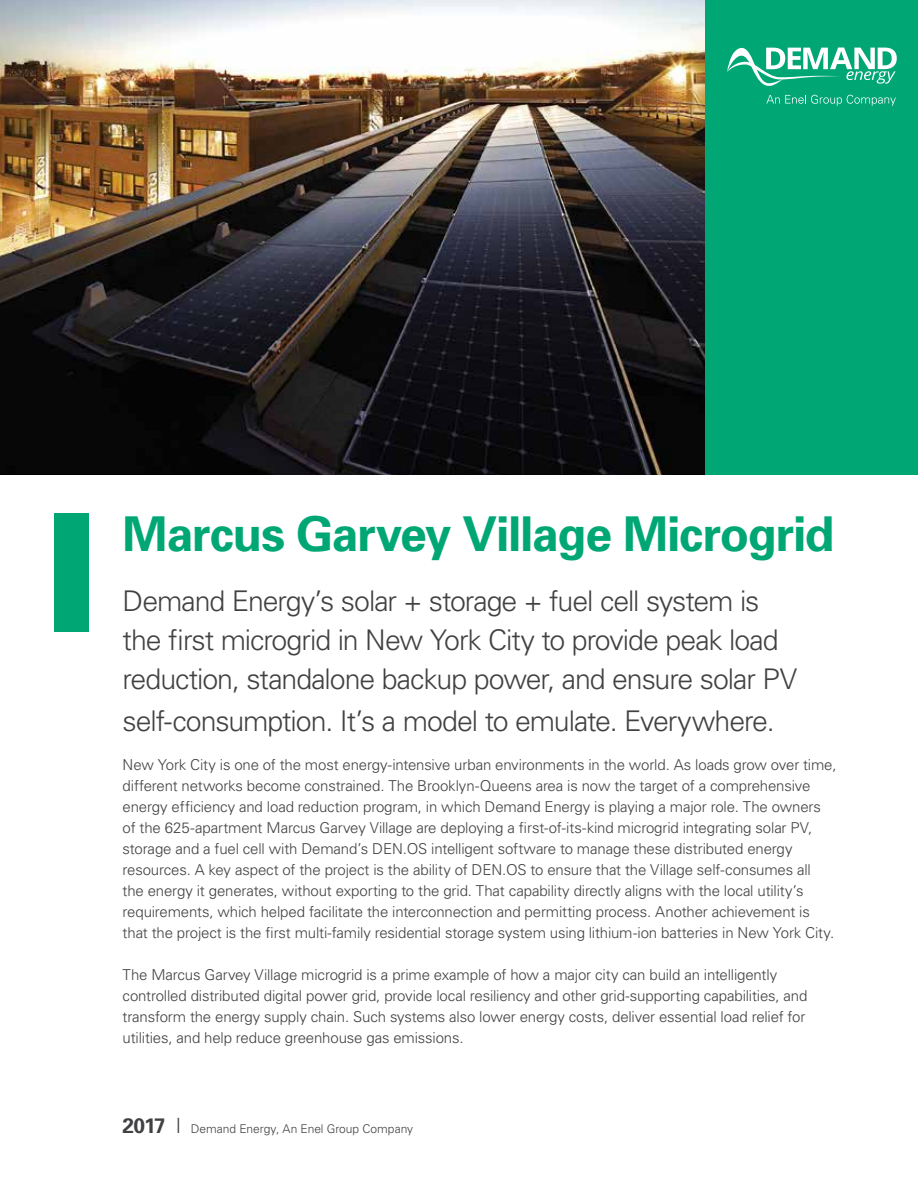
<style>
.page{position:relative;width:918px;height:1188px;background:#fff}
.page>*{position:absolute;margin:0;border:0;box-sizing:border-box;transform-origin:0 0}
.t1{font:700 48px "Univers";letter-spacing:-.025em;color:#00a775}
.t2{font:300 28.5px/39px "Univers";letter-spacing:-.035em;color:#414042}
.t3{font:300 15px/21px "Univers";letter-spacing:-.01em;color:#414042}
.t4{font:300 12px "Univers";color:#414042}
.s1{font-weight:700;font-size:21px}
.s2{font-size:21px}
</style>
<div class="page">
<img style="left:0;top:0;width:705px;height:474px">
<div style="left:54px;top:513px;width:34px;height:118px;background:#00a775"></div>
<div style="left:705px;top:0;width:213px;height:474px;background:#00a775"></div>
<svg style="left:727px;top:48px;width:170px;height:38px"></svg>
<svg style="left:766px;top:95px;width:130px;height:11px"></svg>
<h1 class="t1" style="left:123px;top:503px;width:713px">Marcus Garvey Village Microgrid</h1>
<h2 class="t2" style="left:123px;top:580px;width:676px">Demand Energy’s solar + storage + fuel cell system is the first microgrid in New York City to provide peak load reduction, standalone backup power, and ensure solar PV</h2>
<h2 class="t2" style="left:123px;top:700px;width:654px">self-consumption. It’s a model to emulate. Everywhere.</h2>
<p class="t3" style="left:123px;top:753px;width:715px">New York City is one of the most energy-intensive urban environments in the world. As loads grow over time, different networks become constrained. The Brooklyn-Queens area is now the target of a comprehensive energy efficiency and load reduction program, in which Demand Energy is playing a major role. The owners of the 625-apartment Marcus Garvey Village are deploying a first-of-its-kind microgrid integrating solar PV, storage and a fuel cell with Demand’s DEN.OS intelligent software to manage these distributed energy resources. A key aspect of the project is the ability of DEN.OS to ensure that the Village self-consumes all<br>the energy it generates, without exporting to the grid. That capability directly aligns with the local utility’s requirements, which helped facilitate the interconnection and permitting process. Another achievement is that the project is the first multi-family residential storage system using lithium-ion batteries in New York City.</p>
<p class="t3" style="left:123px;top:963px;width:686px">The Marcus Garvey Village microgrid is a prime example of how a major city can build an intelligently controlled distributed digital power grid, provide local resiliency and other grid-supporting capabilities, and transform the energy supply chain. Such systems also lower energy costs, deliver essential load relief for utilities, and help reduce greenhouse gas emissions.</p>
<p class="t4" style="left:123px;top:1122px;width:292px"><span class="s1">2017</span> <span class="s2">|</span> Demand Energy, An Enel Group Company</p>
</div>
